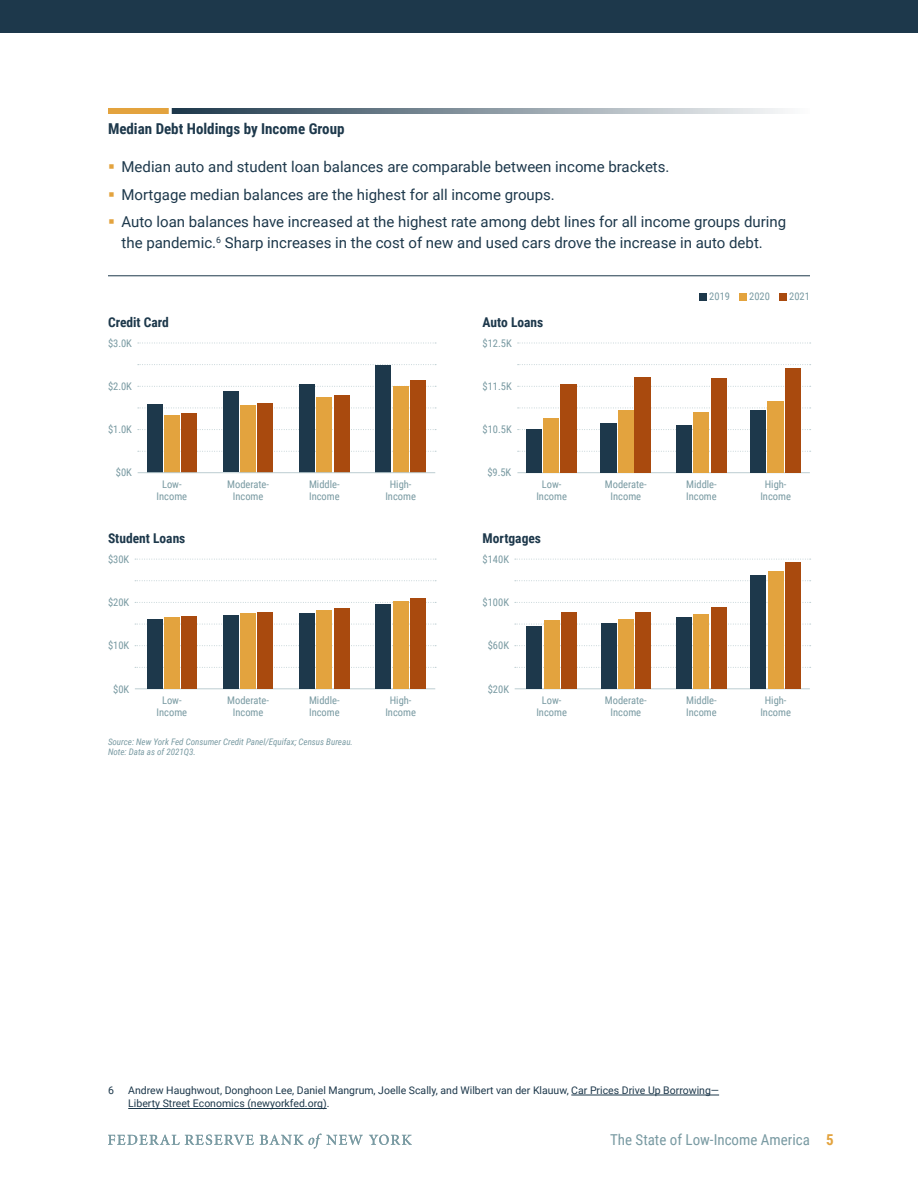
<style>
.page{position:relative;width:918px;height:1188px;background:#fff}
.page>*{position:absolute;margin:0;border:0;box-sizing:border-box;transform-origin:0 0}
.t1{font:15px/21px "Roboto";color:#1d384b}
.Figure{font:700 15px "Roboto Condensed";color:#1d384b}
.t2{font:15px "Roboto Condensed";color:#799aa2}
.Figure-2{font:700 13.5px "Roboto Condensed";color:#1d384b}
.Text{font:10.5px/12px "Roboto Condensed";color:#799aa2;text-align:center}
.Footnotes{font:10.5px/13.5px "Roboto";color:#1d384b}
.Source{font:italic 9px "Roboto Condensed";color:#799aa2}
.s1{font-weight:700;color:#e3a33e}
</style>
<div class="page">
<div style="left:0;top:0;width:918px;height:32px;background:#1d384b"></div>
<hr style="left:571px;top:1095px;width:148px;height:1px;background:#1d384b">
<hr style="left:128px;top:1108px;width:199px;height:1px;background:#1d384b">
<svg style="left:172px;top:108px;width:613px;height:6px;background:#8896a0"></svg>
<div style="left:108px;top:108px;width:61px;height:6px;background:#e3a33e"></div>
<div style="left:700px;top:293px;width:7px;height:7px;background:#1d384b"></div>
<div style="left:740px;top:293px;width:7px;height:7px;background:#e3a33e"></div>
<div style="left:780px;top:293px;width:7px;height:7px;background:#a94a0e"></div>
<svg style="left:138px;top:343px;width:298px;height:1px"></svg>
<svg style="left:138px;top:364px;width:298px;height:1px"></svg>
<svg style="left:138px;top:386px;width:298px;height:1px"></svg>
<svg style="left:138px;top:408px;width:298px;height:1px"></svg>
<svg style="left:138px;top:451px;width:298px;height:1px"></svg>
<svg style="left:138px;top:429px;width:298px;height:1px"></svg>
<svg style="left:518px;top:343px;width:293px;height:1px"></svg>
<svg style="left:518px;top:386px;width:293px;height:1px"></svg>
<svg style="left:518px;top:364px;width:293px;height:1px"></svg>
<svg style="left:518px;top:408px;width:293px;height:1px"></svg>
<svg style="left:518px;top:429px;width:293px;height:1px"></svg>
<svg style="left:518px;top:451px;width:293px;height:1px"></svg>
<div style="left:376px;top:365px;width:15px;height:107px;background:#1d384b"></div>
<div style="left:393px;top:386px;width:16px;height:86px;background:#e3a33e"></div>
<div style="left:410px;top:380px;width:16px;height:92px;background:#a94a0e"></div>
<div style="left:299px;top:384px;width:16px;height:88px;background:#1d384b"></div>
<div style="left:317px;top:397px;width:15px;height:75px;background:#e3a33e"></div>
<div style="left:334px;top:395px;width:16px;height:77px;background:#a94a0e"></div>
<div style="left:223px;top:392px;width:16px;height:80px;background:#1d384b"></div>
<div style="left:240px;top:405px;width:16px;height:67px;background:#e3a33e"></div>
<div style="left:258px;top:403px;width:15px;height:69px;background:#a94a0e"></div>
<div style="left:147px;top:404px;width:15px;height:68px;background:#1d384b"></div>
<div style="left:164px;top:415px;width:16px;height:57px;background:#e3a33e"></div>
<div style="left:181px;top:413px;width:16px;height:59px;background:#a94a0e"></div>
<hr style="left:138px;top:472px;width:297px;height:1px;background:#bccdd1">
<hr style="left:517px;top:472px;width:293px;height:1px;background:#bccdd1">
<div style="left:751px;top:411px;width:15px;height:62px;background:#1d384b"></div>
<div style="left:676px;top:426px;width:16px;height:47px;background:#1d384b"></div>
<div style="left:601px;top:423px;width:16px;height:50px;background:#1d384b"></div>
<div style="left:767px;top:401px;width:17px;height:72px;background:#e3a33e"></div>
<div style="left:694px;top:412px;width:15px;height:61px;background:#e3a33e"></div>
<div style="left:618px;top:410px;width:15px;height:63px;background:#e3a33e"></div>
<div style="left:785px;top:368px;width:16px;height:105px;background:#a94a0e"></div>
<div style="left:711px;top:379px;width:16px;height:94px;background:#a94a0e"></div>
<div style="left:635px;top:377px;width:16px;height:96px;background:#a94a0e"></div>
<div style="left:527px;top:430px;width:15px;height:43px;background:#1d384b"></div>
<div style="left:543px;top:419px;width:16px;height:54px;background:#e3a33e"></div>
<div style="left:560px;top:384px;width:17px;height:89px;background:#a94a0e"></div>
<svg style="left:135px;top:559px;width:301px;height:1px"></svg>
<svg style="left:135px;top:580px;width:301px;height:1px"></svg>
<svg style="left:135px;top:602px;width:301px;height:1px"></svg>
<svg style="left:135px;top:624px;width:301px;height:1px"></svg>
<svg style="left:135px;top:667px;width:301px;height:1px"></svg>
<svg style="left:135px;top:645px;width:301px;height:1px"></svg>
<hr style="left:135px;top:689px;width:300px;height:1px;background:#bccdd1">
<hr style="left:515px;top:689px;width:295px;height:1px;background:#bccdd1">
<svg style="left:515px;top:559px;width:296px;height:1px"></svg>
<svg style="left:515px;top:602px;width:296px;height:1px"></svg>
<svg style="left:515px;top:580px;width:296px;height:1px"></svg>
<svg style="left:515px;top:624px;width:296px;height:1px"></svg>
<svg style="left:515px;top:645px;width:296px;height:1px"></svg>
<svg style="left:515px;top:667px;width:296px;height:1px"></svg>
<div style="left:751px;top:575px;width:15px;height:114px;background:#1d384b"></div>
<div style="left:768px;top:571px;width:16px;height:118px;background:#e3a33e"></div>
<div style="left:785px;top:563px;width:16px;height:126px;background:#a94a0e"></div>
<div style="left:676px;top:618px;width:16px;height:71px;background:#1d384b"></div>
<div style="left:694px;top:614px;width:15px;height:75px;background:#e3a33e"></div>
<div style="left:711px;top:607px;width:16px;height:82px;background:#a94a0e"></div>
<div style="left:601px;top:623px;width:15px;height:66px;background:#1d384b"></div>
<div style="left:618px;top:619px;width:16px;height:70px;background:#e3a33e"></div>
<div style="left:635px;top:612px;width:16px;height:77px;background:#a94a0e"></div>
<div style="left:527px;top:627px;width:15px;height:62px;background:#1d384b"></div>
<div style="left:544px;top:620px;width:16px;height:69px;background:#e3a33e"></div>
<div style="left:561px;top:612px;width:16px;height:77px;background:#a94a0e"></div>
<div style="left:376px;top:605px;width:15px;height:84px;background:#1d384b"></div>
<div style="left:393px;top:601px;width:16px;height:88px;background:#e3a33e"></div>
<div style="left:410px;top:599px;width:16px;height:90px;background:#a94a0e"></div>
<div style="left:299px;top:613px;width:16px;height:76px;background:#1d384b"></div>
<div style="left:317px;top:611px;width:15px;height:78px;background:#e3a33e"></div>
<div style="left:334px;top:608px;width:16px;height:81px;background:#a94a0e"></div>
<div style="left:223px;top:616px;width:16px;height:73px;background:#1d384b"></div>
<div style="left:240px;top:613px;width:16px;height:76px;background:#e3a33e"></div>
<div style="left:258px;top:612px;width:15px;height:77px;background:#a94a0e"></div>
<div style="left:147px;top:619px;width:15px;height:70px;background:#1d384b"></div>
<div style="left:164px;top:617px;width:16px;height:72px;background:#e3a33e"></div>
<div style="left:181px;top:617px;width:16px;height:72px;background:#a94a0e"></div>
<hr style="left:108px;top:275px;width:702px;height:1px;background:#1d384b">
<svg style="left:108px;top:1135px;width:146px;height:10px"></svg>
<svg style="left:369px;top:1135px;width:43px;height:10px"></svg>
<svg style="left:260px;top:1134px;width:103px;height:15px"></svg>
<p class="Figure" style="left:108px;top:118px;width:238px">Median Debt Holdings by Income Group</p>
<p class="t1" style="left:122px;top:156px;width:550px">Median auto and student loan balances are comparable between income brackets.</p>
<p class="t1" style="left:122px;top:183px;width:435px">Mortgage median balances are the highest for all income groups.</p>
<p class="t1" style="left:122px;top:211px;width:666px">Auto loan balances have increased at the highest rate among debt lines for all income groups during the pandemic.<sup>6</sup> Sharp increases in the cost of new and used cars drove the increase in auto debt.</p>
<p class="Text" style="left:709px;top:290px;width:22px">2019</p>
<p class="Text" style="left:749px;top:290px;width:22px">2020</p>
<p class="Text" style="left:789px;top:290px;width:22px">2021</p>
<p class="Figure-2" style="left:108px;top:312px;width:62px">Credit Card</p>
<p class="Figure-2" style="left:483px;top:312px;width:62px">Auto Loans</p>
<p class="Text" style="left:108px;top:337px;width:26px">$3.0K</p>
<p class="Text" style="left:483px;top:337px;width:31px">$12.5K</p>
<p class="Text" style="left:108px;top:380px;width:26px">$2.0K</p>
<p class="Text" style="left:483px;top:380px;width:31px">$11.5K</p>
<p class="Text" style="left:108px;top:423px;width:26px">$1.0K</p>
<p class="Text" style="left:483px;top:423px;width:31px">$10.5K</p>
<p class="Text" style="left:116px;top:466px;width:18px">$0K</p>
<p class="Text" style="left:487px;top:466px;width:26px">$9.5K</p>
<p class="Text" style="left:157px;top:478px;width:32px">Low-<br>Income</p>
<p class="Text" style="left:227px;top:478px;width:43px">Moderate-<br>Income</p>
<p class="Text" style="left:309px;top:478px;width:32px;text-align:left">Middle-<br>Income</p>
<p class="Text" style="left:385px;top:478px;width:32px">High-<br>Income</p>
<p class="Text" style="left:536px;top:478px;width:32px">Low-<br>Income</p>
<p class="Text" style="left:605px;top:478px;width:43px">Moderate-<br>Income</p>
<p class="Text" style="left:686px;top:478px;width:32px;text-align:left">Middle-<br>Income</p>
<p class="Text" style="left:760px;top:478px;width:32px">High-<br>Income</p>
<p class="Figure-2" style="left:108px;top:528px;width:79px">Student Loans</p>
<p class="Figure-2" style="left:483px;top:528px;width:60px">Mortgages</p>
<p class="Text" style="left:108px;top:553px;width:23px">$30K</p>
<p class="Text" style="left:483px;top:553px;width:28px">$140K</p>
<p class="Text" style="left:108px;top:596px;width:23px">$20K</p>
<p class="Text" style="left:483px;top:596px;width:28px">$100K</p>
<p class="Text" style="left:108px;top:639px;width:23px">$10K</p>
<p class="Text" style="left:488px;top:639px;width:23px">$60K</p>
<p class="Text" style="left:113px;top:682px;width:18px">$0K</p>
<p class="Text" style="left:488px;top:682px;width:23px">$20K</p>
<p class="Text" style="left:157px;top:694px;width:32px">Low-<br>Income</p>
<p class="Text" style="left:227px;top:694px;width:43px">Moderate-<br>Income</p>
<p class="Text" style="left:309px;top:694px;width:32px;text-align:left">Middle-<br>Income</p>
<p class="Text" style="left:385px;top:694px;width:32px">High-<br>Income</p>
<p class="Text" style="left:536px;top:694px;width:32px">Low-<br>Income</p>
<p class="Text" style="left:605px;top:694px;width:43px">Moderate-<br>Income</p>
<p class="Text" style="left:686px;top:694px;width:32px;text-align:left">Middle-<br>Income</p>
<p class="Text" style="left:760px;top:694px;width:32px">High-<br>Income</p>
<p class="Source" style="left:108px;top:735px;width:246px">Source: New York Fed Consumer Credit Panel/Equifax; Census Bureau.</p>
<p class="Source" style="left:108px;top:746px;width:89px">Note: Data as of 2021Q3.</p>
<p class="Footnotes" style="left:108px;top:1083px;width:7px">6</p>
<p class="Footnotes" style="left:128px;top:1083px;width:592px">Andrew Haughwout, Donghoon Lee, Daniel Mangrum, Joelle Scally, and Wilbert van der Klauuw, Car Prices Drive Up Borrowing—<br>Liberty Street Economics (newyorkfed.org).</p>
<p class="t2" style="left:610px;top:1129px;width:225px">The State of Low-Income America <span class="s1">5</span></p>
</div>
